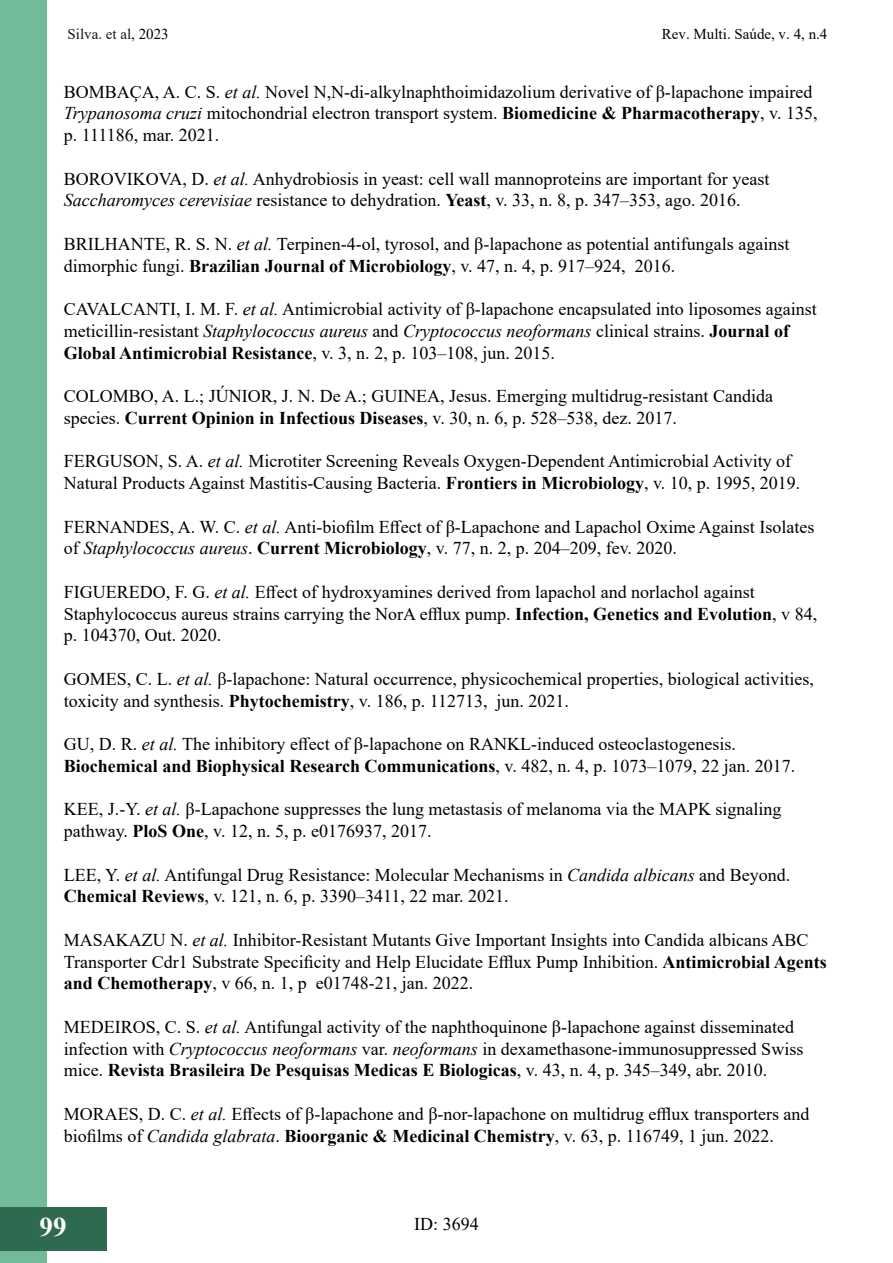
<style>
.page{position:relative;width:893px;height:1263px;background:#fff}
.page>*{position:absolute;margin:0;border:0;box-sizing:border-box;transform-origin:0 0}
.t1{font:700 27px "Times New Roman";color:#fff}
.t2{font:18px/21.8px "Times New Roman";color:#000}
.t3{font:15px "Times New Roman";color:#000}
.t4{font:15px "Times New Roman";color:#181717}
.s1{color:#000}
.s2{font-style:italic}
.s3{font-weight:700}
</style>
<div class="page">
<div style="left:0;top:1px;width:47px;height:1262px;background:#73ba9b"></div>
<div style="left:0;top:1207px;width:106px;height:43px;background:#2d6a4f"></div>
<p class="t4" style="left:68px;top:24px;width:103px">Silva. et al<span class="s1">, 2023</span></p>
<p class="t3" style="left:662px;top:24px;width:167px">Rev. Multi. Saúde, v. 4, n.4</p>
<p class="t2" style="left:64px;top:80px;width:755px">BOMBAÇA, A. C. S. <span class="s2">et al.</span> Novel N,N-di-alkylnaphthoimidazolium derivative of β-lapachone impaired<br><span class="s2">Trypanosoma cruzi</span> mitochondrial electron transport system. <span class="s3">Biomedicine &amp; Pharmacotherapy</span>, v. 135, p. 111186, mar. 2021.</p>
<p class="t2" style="left:64px;top:167px;width:707px">BOROVIKOVA, D. <span class="s2">et al.</span> Anhydrobiosis in yeast: cell wall mannoproteins are important for yeast<br><span class="s2">Saccharomyces cerevisiae</span> resistance to dehydration. <span class="s3">Yeast</span>, v. 33, n. 8, p. 347–353, ago. 2016.</p>
<p class="t2" style="left:64px;top:232px;width:727px">BRILHANTE, R. S. N. <span class="s2">et al.</span> Terpinen-4-ol, tyrosol, and β-lapachone as potential antifungals against dimorphic fungi. <span class="s3">Brazilian Journal of Microbiology</span>, v. 47, n. 4, p. 917–924, 2016.</p>
<p class="t2" style="left:64px;top:298px;width:755px">CAVALCANTI, I. M. F. <span class="s2">et al.</span> Antimicrobial activity of β-lapachone encapsulated into liposomes against meticillin-resistant <span class="s2">Staphylococcus aureus</span> and <span class="s2">Cryptococcus neoformans</span> clinical strains. <span class="s3">Journal of<br>Global Antimicrobial Resistance</span>, v. 3, n. 2, p. 103–108, jun. 2015.</p>
<p class="t2" style="left:64px;top:385px;width:711px">COLOMBO, A. L.; JÚNIOR, J. N. De A.; GUINEA, Jesus. Emerging multidrug-resistant Candida species. <span class="s3">Current Opinion in Infectious Diseases</span>, v. 30, n. 6, p. 528–538, dez. 2017.</p>
<p class="t2" style="left:64px;top:450px;width:738px">FERGUSON, S. A. <span class="s2">et al.</span> Microtiter Screening Reveals Oxygen-Dependent Antimicrobial Activity of<br>Natural Products Against Mastitis-Causing Bacteria. <span class="s3">Frontiers in Microbiology</span>, v. 10, p. 1995, 2019.</p>
<p class="t2" style="left:64px;top:515px;width:752px">FERNANDES, A. W. C. <span class="s2">et al.</span> Anti-biofilm Effect of β-Lapachone and Lapachol Oxime Against Isolates of <span class="s2">Staphylococcus aureus</span>. <span class="s3">Current Microbiology</span>, v. 77, n. 2, p. 204–209, fev. 2020.</p>
<p class="t2" style="left:64px;top:580px;width:755px">FIGUEREDO, F. G. <span class="s2">et al.</span> Effect of hydroxyamines derived from lapachol and norlachol against<br>Staphylococcus aureus strains carrying the NorA efflux pump. <span class="s3">Infection, Genetics and Evolution</span>, v 84, p. 104370, Out. 2020.</p>
<p class="t2" style="left:64px;top:667px;width:752px">GOMES, C. L. <span class="s2">et al.</span> β-lapachone: Natural occurrence, physicochemical properties, biological activities, toxicity and synthesis. <span class="s3">Phytochemistry</span>, v. 186, p. 112713, jun. 2021.</p>
<p class="t2" style="left:64px;top:733px;width:733px">GU, D. R. <span class="s2">et al.</span> The inhibitory effect of β-lapachone on RANKL-induced osteoclastogenesis.<br><span class="s3">Biochemical and Biophysical Research Communications</span>, v. 482, n. 4, p. 1073–1079, 22 jan. 2017.</p>
<p class="t2" style="left:64px;top:798px;width:719px">KEE, J.-Y. <span class="s2">et al.</span> β-Lapachone suppresses the lung metastasis of melanoma via the MAPK signaling pathway. <span class="s3">PloS One</span>, v. 12, n. 5, p. e0176937, 2017.</p>
<p class="t2" style="left:64px;top:863px;width:728px">LEE, Y. <span class="s2">et al.</span> Antifungal Drug Resistance: Molecular Mechanisms in <span class="s2">Candida albicans</span> and Beyond.<br><span class="s3">Chemical Reviews</span>, v. 121, n. 6, p. 3390–3411, 22 mar. 2021.</p>
<p class="t2" style="left:64px;top:928px;width:764px">MASAKAZU N. <span class="s2">et al.</span> Inhibitor-Resistant Mutants Give Important Insights into Candida albicans ABC<br>Transporter Cdr1 Substrate Specificity and Help Elucidate Efflux Pump Inhibition. <span class="s3">Antimicrobial Agents and Chemotherapy</span>, v 66, n. 1, p e01748-21, jan. 2022.</p>
<p class="t2" style="left:64px;top:1015px;width:741px">MEDEIROS, C. S. <span class="s2">et al.</span> Antifungal activity of the naphthoquinone β-lapachone against disseminated infection with <span class="s2">Cryptococcus neoformans</span> var. <span class="s2">neoformans</span> in dexamethasone-immunosuppressed Swiss mice. <span class="s3">Revista Brasileira De Pesquisas Medicas E Biologicas</span>, v. 43, n. 4, p. 345–349, abr. 2010.</p>
<p class="t2" style="left:64px;top:1102px;width:747px">MORAES, D. C. <span class="s2">et al.</span> Effects of β-lapachone and β-nor-lapachone on multidrug efflux transporters and biofilms of <span class="s2">Candida glabrata</span>. <span class="s3">Bioorganic &amp; Medicinal Chemistry</span>, v. 63, p. 116749, 1 jun. 2022.</p>
<h1 class="t1" style="left:40px;top:1207px;width:28px">99</h1>
<p class="t2" style="left:414px;top:1213px;width:66px">ID: 3694</p>
</div>
